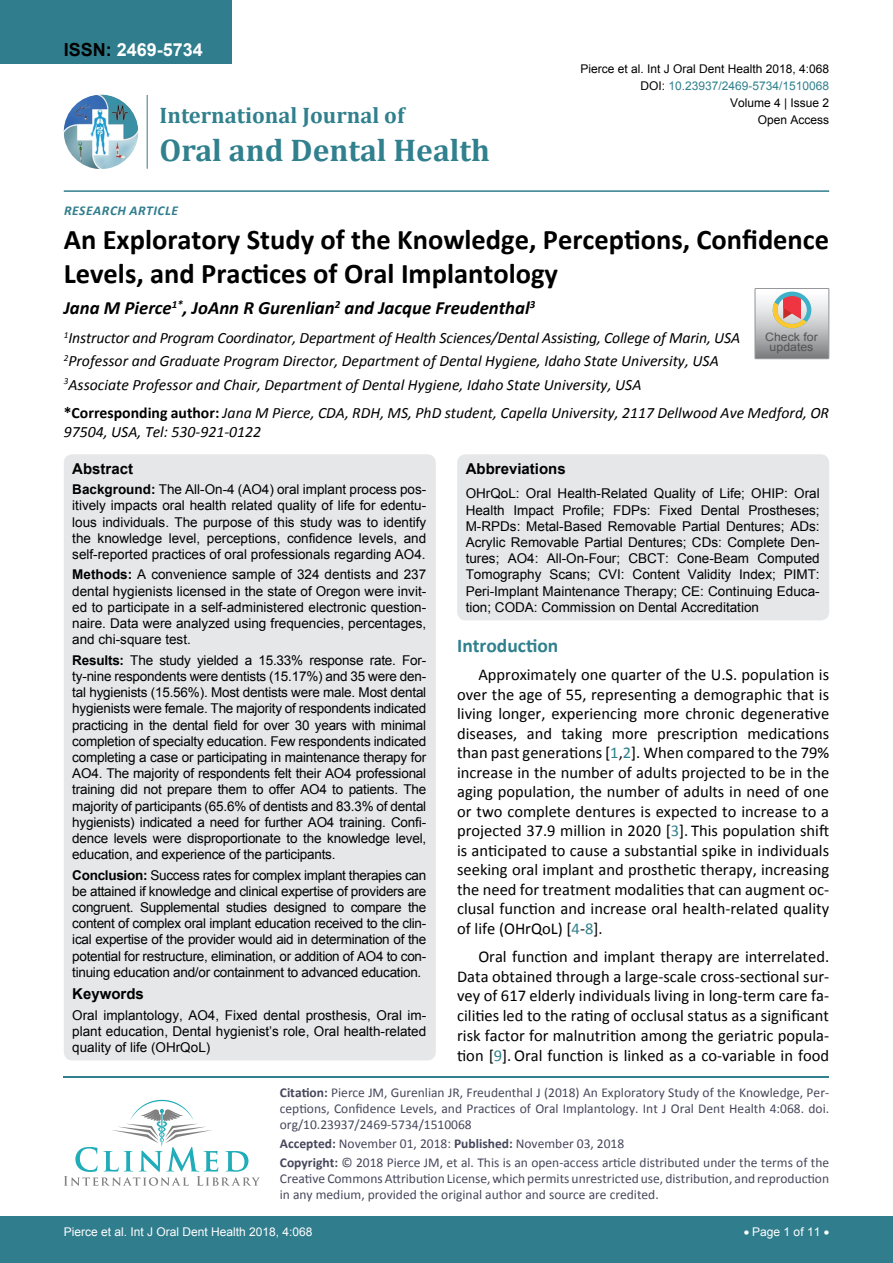
<style>
.page{position:relative;width:893px;height:1263px;background:#fff}
.page>*{position:absolute;margin:0;border:0;box-sizing:border-box;transform-origin:0 0}
.t1{font:700 31.5px "Cambria";color:#30808d}
.t2{font:700 28.5px/34.5px "Calibri";color:#000}
.t3{font:700 22.5px "Cambria";color:#30808d}
.t4{font:700 19.5px "Calibri";color:#30808d}
.t5{font:italic 700 18.75px "Calibri";color:#000}
.t6{font:700 18px "Arial";color:#fff}
.t7{font:16.5px/19.5px "Calibri";color:#000;text-align:justify}
.t8{font:italic 15.75px/23.1px "Calibri";color:#000}
.t9{font:700 15px "Arial";color:#000}
.t10{font:13.5px/16.2px "Arial";color:#000;text-align:justify}
.t11{font:13.5px/16.2px "Calibri";color:#47475c}
.t12{font:italic 700 13.5px "Calibri";letter-spacing:.04em;color:#307d8d}
.t13{font:12px "Arial";color:#000}
.t14{font:12px "Arial";color:#fff}
.t15{font:12px "Arial";color:#30808d}
.t16{font:11.7px/10.1px "Arial";color:#535353;text-align:center;scale:1.06 1}
.s1{color:#000}
.s2{font-weight:700;font-style:normal}
.s3{font-weight:700}
.s4{color:#30808d}
</style>
<div class="page">
<hr style="left:64px;top:1076px;width:765px;height:2px;background:#30808d">
<svg style="left:64px;top:1100px;width:196px;height:86px"></svg>
<div style="left:0;top:1217px;width:893px;height:46px;background:#307d8d"></div>
<div style="left:0;top:0;width:231px;height:64px;background:#307d8d"></div>
<img style="left:64px;top:95px;width:74px;height:74px;border-radius:37px">
<hr style="left:147px;top:95px;width:1px;height:74px;background:#307d8d">
<hr style="left:64px;top:190px;width:765px;height:2px;background:#307d8d">
<div style="left:64px;top:454px;width:372px;height:606px;background:#e6e7e8;border-radius:9px"></div>
<div style="left:457px;top:454px;width:372px;height:166px;background:#e6e7e8;border-radius:9px"></div>
<svg style="left:755px;top:288px;width:74px;height:71px;background:#bdb6b3"></svg>
<h3 class="t6" style="left:64px;top:38px;width:141px"><span class="s1">ISSN:</span> 2469-5734</h3>
<h3 class="t3" style="left:160px;top:100px;width:246px">International Journal of</h3>
<h1 class="t1" style="left:160px;top:128px;width:332px">Oral and Dental Health</h1>
<p class="t12" style="left:64px;top:202px;width:115px">Research Ar ticle</p>
<p class="t13" style="left:580px;top:60px;width:250px">Pierce et al. Int J Oral Dent Health 2018, 4:068</p>
<p class="t13" style="left:730px;top:95px;width:101px">Volume 4 | Issue 2</p>
<p class="t15" style="left:640px;top:78px;width:190px"><span class="s1">DOI:</span> 10.23937/2469-5734/1510068</p>
<p class="t13" style="left:758px;top:112px;width:73px">Open Access</p>
<h2 class="t2" style="left:64px;top:222px;width:767px">An Exploratory Study of the Knowledge, Perceptions, Confidence<br>Levels, and Practices of Oral Implantology</h2>
<h3 class="t5" style="left:64px;top:296px;width:473px">Jana M Pierce<sup>1*</sup>, JoAnn R Gurenlian<sup>2</sup> and Jacque Freudenthal<sup>3</sup></h3>
<p class="t8" style="left:64px;top:326px;width:678px"><sup>1</sup>Instructor and Program Coordinator, Department of Health Sciences/Dental Assisting, College of Marin, USA<br><sup>2</sup>Professor and Graduate Program Director, Department of Dental Hygiene, Idaho State University, USA<br><sup>3</sup>Associate Professor and Chair, Department of Dental Hygiene, Idaho State University, USA</p>
<p class="t16" style="left:765px;top:332px;width:51px">Check for updates</p>
<p class="t8" style="left:64px;top:403px;width:767px;line-height:18.9px"><span class="s2">*Corresponding author:</span> Jana M Pierce, CDA, RDH, MS, PhD student, Capella University, 2117 Dellwood Ave Medford, OR<br>97504, USA, Tel: 530-921-0122</p>
<p class="t9" style="left:72px;top:458px;width:62px">Abstract</p>
<p class="t10" style="left:72px;top:481px;width:356px"><span class="s3">Background:</span> The All-On-4 (AO4) oral implant process pos&shy;itively impacts oral health related quality of life for edentu&shy;lous individuals. The purpose of this study was to identify the knowledge level, perceptions, confidence levels, and self-reported practices of oral professionals regarding AO4.</p>
<p class="t10" style="left:72px;top:567px;width:356px"><span class="s3">Methods:</span> A convenience sample of 324 dentists and 237 dental hygienists licensed in the state of Oregon were invit&shy;ed to participate in a self-administered electronic question&shy;naire. Data were analyzed using frequencies, percentages, and chi-square test.</p>
<p class="t10" style="left:72px;top:652px;width:355px"><span class="s3">Results:</span> The study yielded a 15.33% response rate. For&shy;ty-nine respondents were dentists (15.17%) and 35 were den&shy;tal hygienists (15.56%). Most dentists were male. Most dental hygienists were female. The majority of respondents indicated practicing in the dental field for over 30 years with minimal completion of specialty education. Few respondents indicated completing a case or participating in maintenance therapy for AO4. The majority of respondents felt their AO4 professional training did not prepare them to offer AO4 to patients. The majority of participants (65.6% of dentists and 83.3% of dental hygienists) indicated a need for further AO4 training. Confi&shy;dence levels were disproportionate to the knowledge level, education, and experience of the participants.</p>
<p class="t10" style="left:72px;top:867px;width:355px"><span class="s3">Conclusion:</span> Success rates for complex implant therapies can be attained if knowledge and clinical expertise of providers are congruent. Supplemental studies designed to compare the content of complex oral implant education received to the clin&shy;ical expertise of the provider would aid in determination of the potential for restructure, elimination, or addition of AO4 to con&shy;tinuing education and/or containment to advanced education.</p>
<p class="t9" style="left:72px;top:984px;width:73px">Keywords</p>
<p class="t10" style="left:72px;top:1007px;width:355px">Oral implantology, AO4, Fixed dental prosthesis, Oral im&shy;plant education, Dental hygienist’s role, Oral health-related quality of life (OHrQoL)</p>
<p class="t9" style="left:466px;top:458px;width:102px">Abbreviations</p>
<p class="t10" style="left:466px;top:486px;width:356px">OHrQoL: Oral Health-Related Quality of Life; OHIP: Oral Health Impact Profile; FDPs: Fixed Dental Prostheses; M-RPDs: Metal-Based Removable Partial Dentures; ADs:<br>Acrylic Removable Partial Dentures; CDs: Complete Den&shy;tures; AO4: All-On-Four; CBCT: Cone-Beam Computed Tomography Scans; CVI: Content Validity Index; PIMT:<br>Peri-Implant Maintenance Therapy; CE: Continuing Educa&shy;tion; CODA: Commission on Dental Accreditation</p>
<h3 class="t4" style="left:457px;top:633px;width:103px">Introduction</h3>
<p class="t7" style="left:457px;top:665px;width:374px;text-indent:21px">Approximately one quarter of the U.S. population is over the age of 55, representing a demographic that is living longer, experiencing more chronic degenerative diseases, and taking more prescription medications than past generations [<span class="s4">1</span>,<span class="s4">2</span>]. When compared to the 79% increase in the number of adults projected to be in the aging population, the number of adults in need of one or two complete dentures is expected to increase to a projected 37.9 million in 2020 [<span class="s4">3</span>]. This population shift is anticipated to cause a substantial spike in individuals seeking oral implant and prosthetic therapy, increasing the need for treatment modalities that can augment oc&shy;clusal function and increase oral health-related quality of life (OHrQoL) [<span class="s4">4</span>-<span class="s4">8</span>].</p>
<p class="t7" style="left:457px;top:946px;width:374px;text-indent:21px">Oral function and implant therapy are interrelated.<br>Data obtained through a large-scale cross-sectional sur&shy;vey of 617 elderly individuals living in long-term care fa&shy;cilities led to the rating of occlusal status as a significant risk factor for malnutrition among the geriatric popula&shy;tion [<span class="s4">9</span>]. Oral function is linked as a co-variable in food</p>
<p class="t11" style="left:280px;top:1084px;width:551px;text-align:justify"><span class="s3">Citation:</span> Pierce JM, Gurenlian JR, Freudenthal J (2018) An Exploratory Study of the Knowledge, Per&shy;ceptions, Confidence Levels, and Practices of Oral Implantology. Int J Oral Dent Health 4:068. doi. org/10.23937/2469-5734/1510068</p>
<p class="t11" style="left:280px;top:1134px;width:551px;line-height:18.6px"><span class="s3">Accepted:</span> November 01, 2018: <span class="s3">Published:</span> November 03, 2018<br><span class="s3">Copyright:</span> © 2018 Pierce JM, et al. This is an open-access article distributed under the terms of the</p>
<p class="t11" style="left:280px;top:1170px;width:551px">Creative Commons Attribution License, which permits unrestricted use, distribution, and reproduction in any medium, provided the original author and source are credited.</p>
<p class="t14" style="left:64px;top:1223px;width:250px">Pierce et al. Int J Oral Dent Health 2018, 4:068</p>
<p class="t14" style="left:744px;top:1223px;width:87px">• Page 1 of 11 •</p>
</div>
